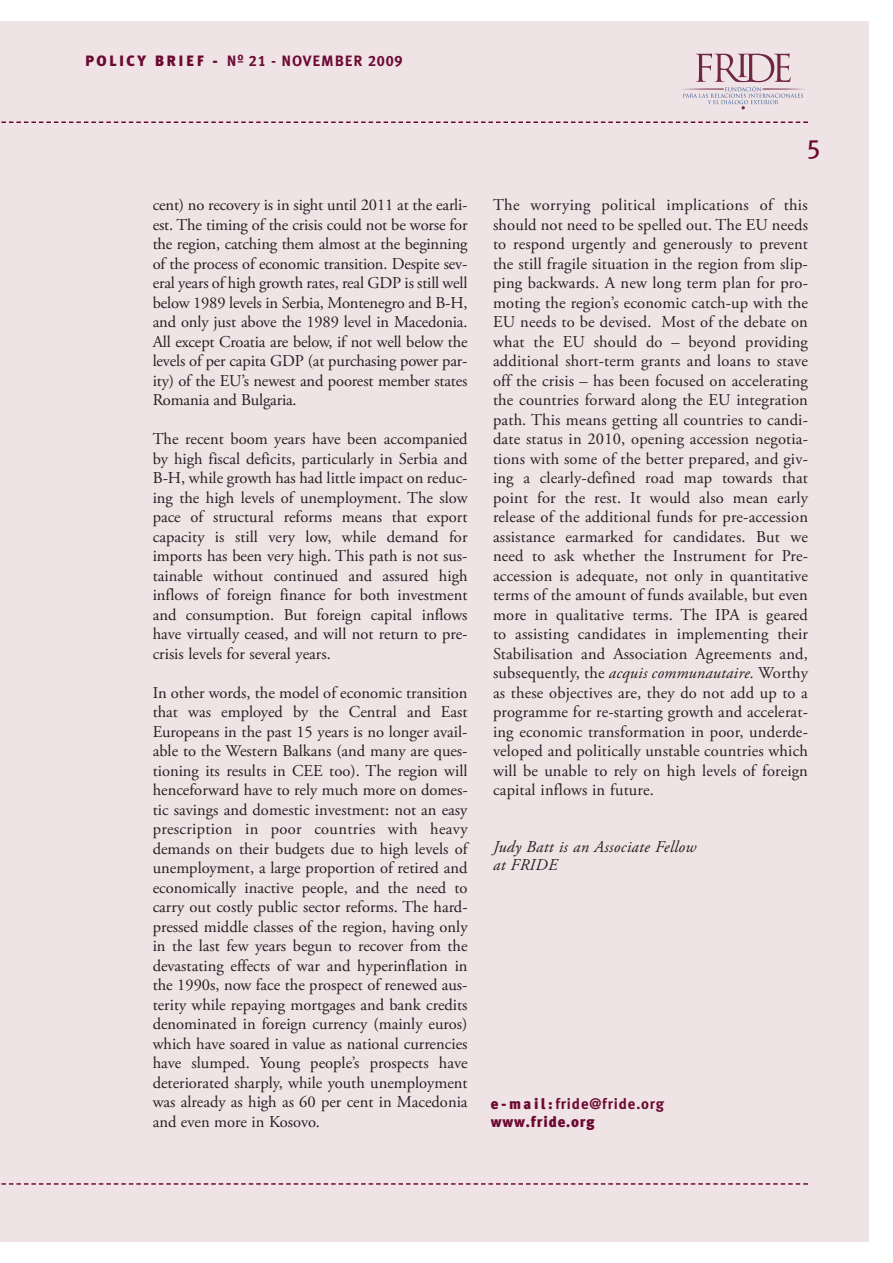
<style>
.page{position:relative;width:893px;height:1263px;background:#fff}
.page>*{position:absolute;margin:0;border:0;box-sizing:border-box;transform-origin:0 0}
.t1{font:27px "Meta Plus Book Caps";color:#6c0932}
.t2{font:16.5px/19.5px "Adobe Garamond Pro";color:#231f20;text-align:justify}
.t3{font:italic 16.5px/18px "Adobe Garamond Pro";letter-spacing:.02em;color:#231f20}
.t4{font:900 15px/18px "Meta Plus";letter-spacing:.055em;color:#6c0932}
.t5{font:15px "Meta Plus Bold Caps";letter-spacing:.055em;color:#6c0932}
.s1{font-family:"Meta Plus";font-weight:900}
.s2{font-style:italic}
.s3{font-weight:700}
</style>
<div class="page">
<div style="left:0;top:22px;width:869px;height:1220px;background:#efe3e5"></div>
<svg style="left:681px;top:53px;width:124px;height:56px"></svg>
<svg style="left:1px;top:121px;width:807px;height:2px"></svg>
<svg style="left:1px;top:1183px;width:807px;height:2px"></svg>
<p class="t5" style="left:85px;top:52px;width:319px"><span class="s1">POLICY BRIEF -</span> Nº 21 - NOVEMBER 2009</p>
<p class="t2" style="left:153px;top:196px;width:316px">cent) no recovery is in sight until 2011 at the earli&shy;est. The timing of the crisis could not be worse for the region, catching them almost at the beginning of the process of economic transition. Despite sev&shy;eral years of high growth rates, real GDP is still well below 1989 levels in Serbia, Montenegro and B-H, and only just above the 1989 level in Macedonia.<br>All except Croatia are below, if not well below the levels of per capita GDP (at purchasing power par&shy;ity) of the EU’s newest and poorest member states Romania and Bulgaria.</p>
<p class="t2" style="left:153px;top:430px;width:316px">The recent boom years have been accompanied by high fiscal deficits, particularly in Serbia and B-H, while growth has had little impact on reduc&shy;ing the high levels of unemployment. The slow pace of structural reforms means that export capacity is still very low, while demand for imports has been very high. This path is not sus&shy;tainable without continued and assured high inflows of foreign finance for both investment and consumption. But foreign capital inflows have virtually ceased, and will not return to pre&shy;crisis levels for several years.</p>
<p class="t2" style="left:153px;top:684px;width:316px">In other words, the model of economic transition that was employed by the Central and East Europeans in the past 15 years is no longer avail&shy;able to the Western Balkans (and many are ques&shy;tioning its results in CEE too). The region will henceforward have to rely much more on domes&shy;tic savings and domestic investment: not an easy prescription in poor countries with heavy demands on their budgets due to high levels of unemployment, a large proportion of retired and economically inactive people, and the need to carry out costly public sector reforms. The hard&shy;pressed middle classes of the region, having only in the last few years begun to recover from the devastating effects of war and hyperinflation in the 1990s, now face the prospect of renewed aus&shy;terity while repaying mortgages and bank credits denominated in foreign currency (mainly euros) which have soared in value as national currencies have slumped. Young people’s prospects have deteriorated sharply, while youth unemployment was already as high as 60 per cent in Macedonia and even more in Kosovo.</p>
<h1 class="t1" style="left:806px;top:133px;width:16px">5</h1>
<p class="t2" style="left:493px;top:197px;width:316px">The worrying political implications of this should not need to be spelled out. The EU needs to respond urgently and generously to prevent the still fragile situation in the region from slip&shy;ping backwards. A new long term plan for pro&shy;moting the region’s economic catch-up with the EU needs to be devised. Most of the debate on what the EU should do – beyond providing additional short-term grants and loans to stave off the crisis – has been focused on accelerating the countries forward along the EU integration path. This means getting all countries to candi&shy;date status in 2010, opening accession negotia&shy;tions with some of the better prepared, and giv&shy;ing a clearly-defined road map towards that point for the rest. It would also mean early release of the additional funds for pre-accession assistance earmarked for candidates. But we need to ask whether the Instrument for Pre&shy;accession is adequate, not only in quantitative terms of the amount of funds available, but even more in qualitative terms. The IPA is geared to assisting candidates in implementing their Stabilisation and Association Agreements and, subsequently, the <span class="s2">acquis communautaire.</span> Worthy as these objectives are, they do not add up to a programme for re-starting growth and accelerat&shy;ing economic transformation in poor, underde&shy;veloped and politically unstable countries which will be unable to rely on high levels of foreign capital inflows in future.</p>
<p class="t3" style="left:493px;top:840px;width:205px">Judy Batt is an Associate Fellow at FRIDE</p>
<p class="t4" style="left:491px;top:1095px;width:175px">e - m a i l : <span class="s3">fride@fride.org </span>www.fride.org</p>
</div>
